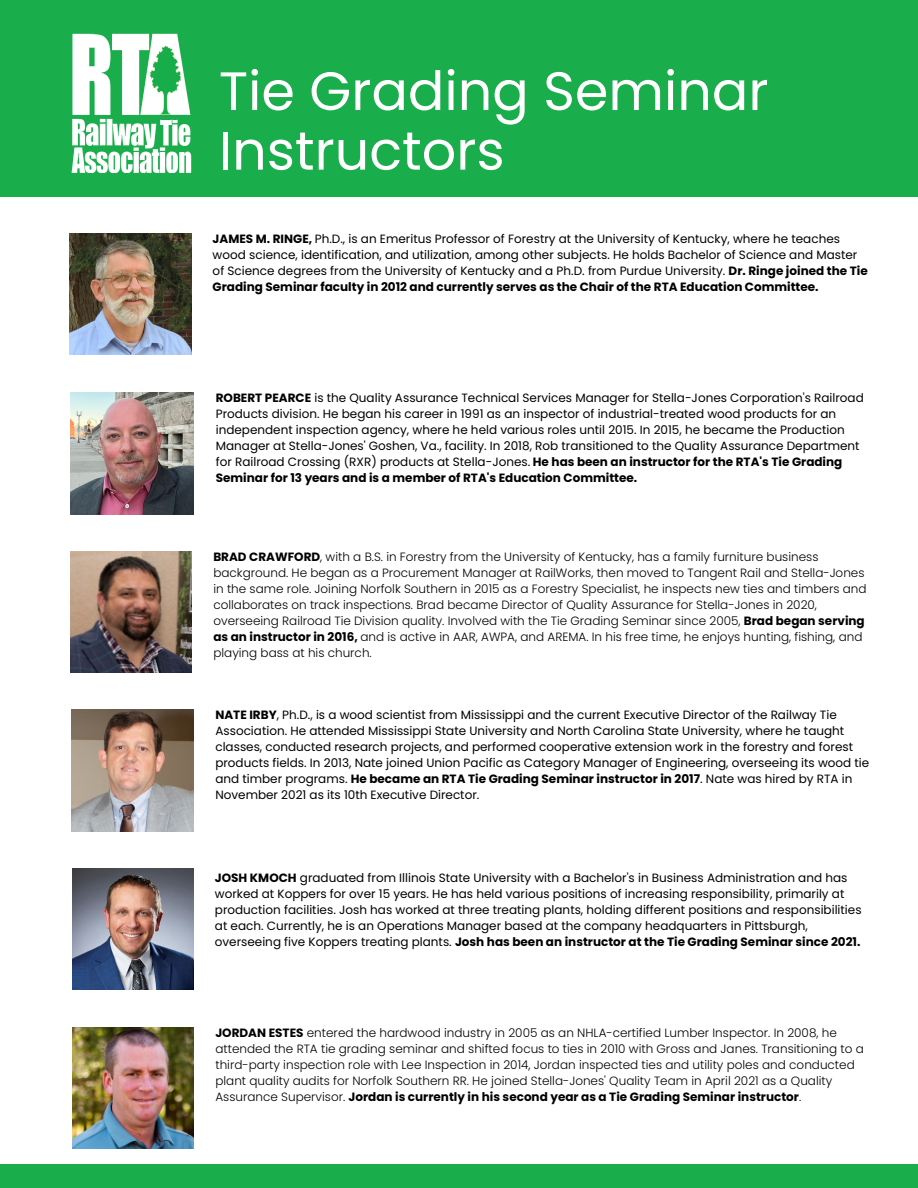
<style>
.page{position:relative;width:918px;height:1188px;background:#fff}
.page>*{position:absolute;margin:0;border:0;box-sizing:border-box;transform-origin:0 0}
.t1{font:54px/59.7px "Poppins";color:#fff}
.t2{font:12px/16px "Poppins";color:#000}
.t3{font:300 12px/16px "Poppins";color:#000}
.s1{font-weight:700}
</style>
<div class="page">
<div style="left:0;top:0;width:918px;height:196px;background:#19ad4b"></div>
<img style="left:71px;top:34px;width:120px;height:139px">
<img style="left:70px;top:233px;width:121px;height:122px">
<img style="left:70px;top:551px;width:121px;height:121px">
<img style="left:73px;top:1027px;width:121px;height:121px">
<img style="left:72px;top:710px;width:122px;height:122px">
<img style="left:73px;top:869px;width:121px;height:121px">
<img style="left:71px;top:392px;width:122px;height:122px">
<div style="left:0;top:1165px;width:918px;height:23px;background:#19ad4b"></div>
<p class="t1" style="left:219px;top:61px;width:551px">Tie Grading Seminar<br>Instructors</p>
<p class="t2" style="left:213px;top:231px;width:657px"><span class="s1">JAMES M. RINGE,</span> Ph.D., is an Emeritus Professor of Forestry at the University of Kentucky, where he teaches wood science, identification, and utilization, among other subjects. He holds Bachelor of Science and Master of Science degrees from the University of Kentucky and a Ph.D. from Purdue University. <span class="s1">Dr. Ringe joined the Tie Grading Seminar faculty in 2012 and currently serves as the Chair of the RTA Education Committee.</span></p>
<p class="t2" style="left:216px;top:390px;width:650px"><span class="s1">ROBERT PEARCE</span> is the Quality Assurance Technical Services Manager for Stella-Jones Corporation's Railroad Products division. He began his career in 1991 as an inspector of industrial-treated wood products for an independent inspection agency, where he held various roles until 2015. In 2015, he became the Production Manager at Stella-Jones' Goshen, Va., facility. In 2018, Rob transitioned to the Quality Assurance Department for Railroad Crossing (RXR) products at Stella-Jones. <span class="s1">He has been an instructor for the RTA's Tie Grading Seminar for 13 years and is a member of RTA's Education Committee.</span></p>
<p class="t3" style="left:213px;top:549px;width:655px"><span class="s1">BRAD CRAWFORD</span>, with a B.S. in Forestry from the University of Kentucky, has a family furniture business background. He began as a Procurement Manager at RailWorks, then moved to Tangent Rail and Stella-Jones in the same role. Joining Norfolk Southern in 2015 as a Forestry Specialist, he inspects new ties and timbers and collaborates on track inspections. Brad became Director of Quality Assurance for Stella-Jones in 2020, overseeing Railroad Tie Division quality. Involved with the Tie Grading Seminar since 2005, <span class="s1">Brad began serving as an instructor in 2016,</span> and is active in AAR, AWPA, and AREMA. In his free time, he enjoys hunting, fishing, and playing bass at his church.</p>
<p class="t2" style="left:215px;top:707px;width:655px"><span class="s1">NATE IRBY</span>, Ph.D., is a wood scientist from Mississippi and the current Executive Director of the Railway Tie Association. He attended Mississippi State University and North Carolina State University, where he taught classes, conducted research projects, and performed cooperative extension work in the forestry and forest products fields. In 2013, Nate joined Union Pacific as Category Manager of Engineering, overseeing its wood tie and timber programs. <span class="s1">He became an RTA Tie Grading Seminar instructor in 2017</span>. Nate was hired by RTA in November 2021 as its 10th Executive Director.</p>
<p class="t2" style="left:215px;top:869px;width:648px"><span class="s1">JOSH KMOCH</span> graduated from Illinois State University with a Bachelor's in Business Administration and has worked at Koppers for over 15 years. He has held various positions of increasing responsibility, primarily at production facilities. Josh has worked at three treating plants, holding different positions and responsibilities at each. Currently, he is an Operations Manager based at the company headquarters in Pittsburgh, overseeing five Koppers treating plants. <span class="s1">Josh has been an instructor at the Tie Grading Seminar since 2021.</span></p>
<p class="t3" style="left:215px;top:1025px;width:650px"><span class="s1">JORDAN ESTES</span> entered the hardwood industry in 2005 as an NHLA-certified Lumber Inspector. In 2008, he attended the RTA tie grading seminar and shifted focus to ties in 2010 with Gross and Janes. Transitioning to a third-party inspection role with Lee Inspection in 2014, Jordan inspected ties and utility poles and conducted plant quality audits for Norfolk Southern RR. He joined Stella-Jones' Quality Team in April 2021 as a Quality Assurance Supervisor. <span class="s1">Jordan is currently in his second year as a Tie Grading Seminar instructor</span>.</p>
</div>
